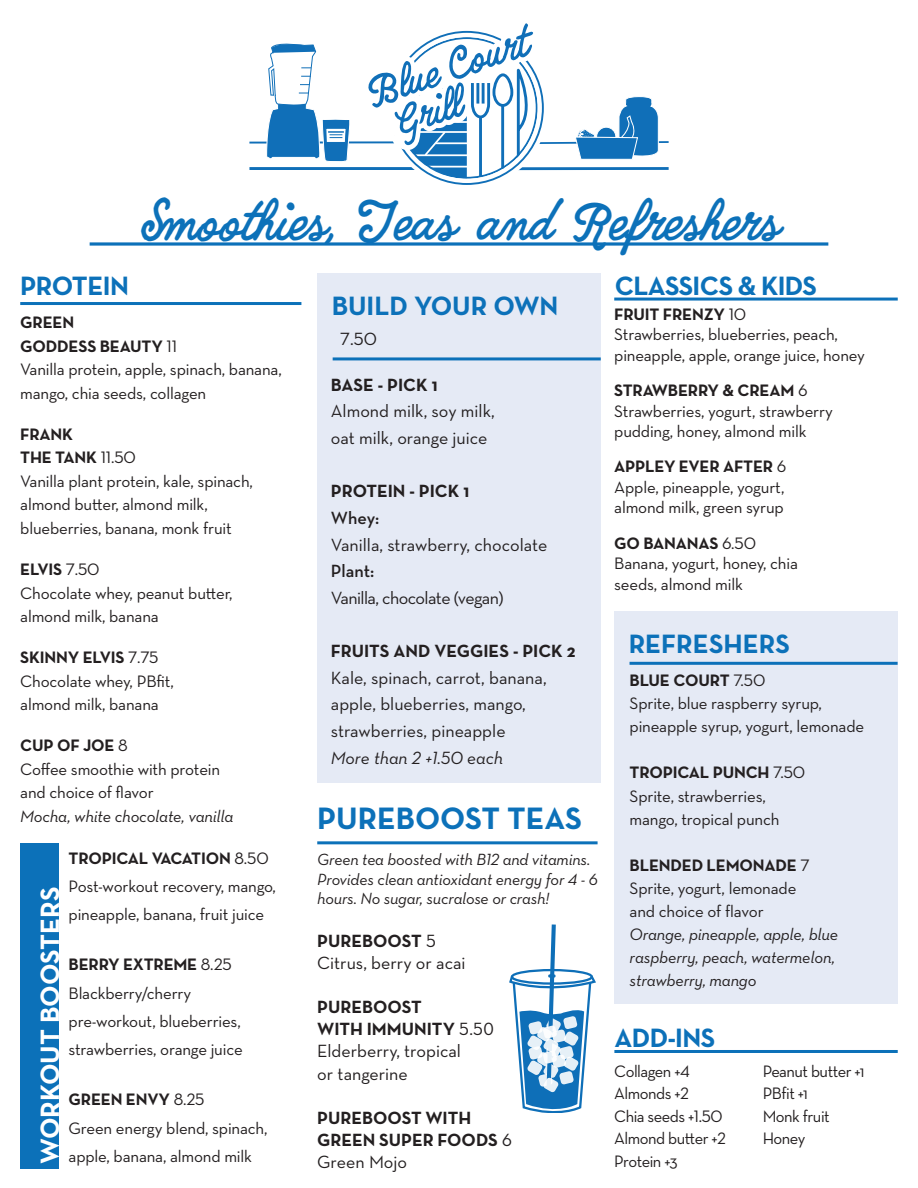
<style>
.page{position:relative;width:918px;height:1188px;background:#fff}
.page>*{position:absolute;margin:0;border:0;box-sizing:border-box;transform-origin:0 0}
.t1{font:45px "Quimby Gubernatorial";color:#0c71b9}
.t2{font:700 31.5px "Neutra Text Exp";color:#0c71b9}
.t3{font:700 27px "Neutra Text Exp";letter-spacing:-.02em;color:#0c71b9}
.t4{font:700 27px "Neutra Text Exp";color:#0c71b9}
.t5{font:700 27px "Neutra Text Exp";color:#fff}
.t6{font:18px/26.7px "Neutra Text Exp";color:#231f20}
.Paragraph_Style_1{font:700 18px "Neutra Text Exp";color:#231f20}
.t7{font:18px "Neutra Text Exp";letter-spacing:-.03em;color:#231f20}
.t8{font:italic 18px "Neutra Text Exp";color:#231f20}
.t9{font:600 18px "Neutra Text Exp";color:#231f20}
.t10{font:16.8px/20.5px "Neutra Text Exp";letter-spacing:-.01em;color:#231f20}
.t11{font:700 16.8px "Neutra Text Exp";letter-spacing:-.01em;color:#231f20}
.t12{font:italic 16.8px/23.1px "Neutra Text Exp";letter-spacing:-.01em;color:#231f20}
.t13{font:16.8px "Neutra Text Exp";letter-spacing:-.03em;color:#231f20}
.t14{font:16.8px "Neutra Text Exp";letter-spacing:-.035em;color:#231f20}
.t15{font:italic 16.5px/19.4px "Neutra Text Exp";letter-spacing:-.01em;color:#231f20}
.s1{font-weight:400}
</style>
<div class="page">
<hr style="left:249px;top:167px;width:191px;height:3px;background:#106fb8">
<hr style="left:249px;top:141px;width:156px;height:3px;background:#106fb8">
<svg style="left:363px;top:23px;width:306px;height:162px"></svg>
<svg style="left:266px;top:43px;width:85px;height:125px"></svg>
<svg style="left:90px;top:242px;width:738px;height:4px;background:#3d8dc7"></svg>
<hr style="left:614px;top:298px;width:284px;height:3px;background:#0c71b9">
<div style="left:20px;top:844px;width:39px;height:325px;background:#0c71b9"></div>
<hr style="left:20px;top:302px;width:281px;height:3px;background:#0c71b9">
<div style="left:317px;top:274px;width:284px;height:509px;background:#e5eaf5"></div>
<hr style="left:333px;top:357px;width:268px;height:3px;background:#0c71b9">
<hr style="left:614px;top:1050px;width:284px;height:3px;background:#0c71b9">
<hr style="left:317px;top:841px;width:281px;height:3px;background:#0c71b9">
<svg style="left:509px;top:924px;width:87px;height:189px"></svg>
<div style="left:614px;top:611px;width:284px;height:393px;background:#e5eaf5"></div>
<hr style="left:630px;top:662px;width:268px;height:3px;background:#0c71b9">
<p class="t1" style="left:140px;top:197px;width:639px">Smoothies, Teas and Refreshers</p>
<p class="t3" style="left:20px;top:268px;width:110px">PROTEIN</p>
<p class="t11" style="left:20px;top:312px;width:55px">GREEN</p>
<p class="t11" style="left:20px;top:335px;width:158px">GODDESS BEAUTY <span class="s1">11</span></p>
<p class="t10" style="left:20px;top:358px;width:263px;line-height:23.5px">Vanilla protein, apple, spinach, banana, mango, chia seeds, collagen</p>
<p class="t11" style="left:20px;top:423px;width:54px">FRANK</p>
<p class="t11" style="left:20px;top:447px;width:117px">THE TANK <span class="s1">11.50</span></p>
<p class="t10" style="left:20px;top:469px;width:234px;line-height:23.5px">Vanilla plant protein, kale, spinach, almond butter, almond milk, blueberries, banana, monk fruit</p>
<p class="t11" style="left:20px;top:558px;width:81px">ELVIS <span class="s1">7.50</span></p>
<p class="t10" style="left:20px;top:582px;width:214px">Chocolate whey, peanut butter,</p>
<p class="t10" style="left:20px;top:606px;width:140px">almond milk, banana</p>
<p class="t11" style="left:20px;top:647px;width:140px">SKINNY ELVIS <span class="s1">7.75</span></p>
<p class="t10" style="left:20px;top:670px;width:155px">Chocolate whey, PBfit,</p>
<p class="t10" style="left:20px;top:694px;width:140px">almond milk, banana</p>
<p class="t11" style="left:20px;top:735px;width:109px">CUP OF JOE <span class="s1">8</span></p>
<p class="t10" style="left:20px;top:759px;width:201px">Coffee smoothie with protein</p>
<p class="t10" style="left:20px;top:782px;width:135px">and choice of flavor</p>
<p class="t12" style="left:20px;top:804px;width:215px">Mocha, white chocolate, vanilla</p>
<p class="t5" style="left:33px;top:1164px;width:279px;rotate:-90deg">WORKOUT BOOSTERS</p>
<p class="t11" style="left:69px;top:847px;width:202px">TROPICAL VACATION <span class="s1">8.50</span></p>
<p class="t10" style="left:69px;top:872px;width:209px;line-height:28.2px">Post-workout recovery, mango, pineapple, banana, fruit juice</p>
<p class="t11" style="left:69px;top:954px;width:165px">BERRY EXTREME <span class="s1">8.25</span></p>
<p class="t10" style="left:69px;top:982px;width:124px">Blackberry/cherry</p>
<p class="t10" style="left:69px;top:1007px;width:176px;line-height:28.2px">pre-workout, blueberries, strawberries, orange juice</p>
<p class="t11" style="left:69px;top:1089px;width:137px">GREEN ENVY <span class="s1">8.25</span></p>
<p class="t10" style="left:69px;top:1117px;width:200px">Green energy blend, spinach,</p>
<p class="t10" style="left:69px;top:1146px;width:185px">apple, banana, almond milk</p>
<p class="t4" style="left:332px;top:289px;width:228px">BUILD YOUR OWN</p>
<p class="t6" style="left:340px;top:325px;width:38px">7.50</p>
<p class="Paragraph_Style_1" style="left:331px;top:373px;width:108px">BASE - PICK 1</p>
<p class="t6" style="left:331px;top:398px;width:165px">Almond milk, soy milk,</p>
<p class="t6" style="left:331px;top:424px;width:158px">oat milk, orange juice</p>
<p class="Paragraph_Style_1" style="left:331px;top:480px;width:140px">PROTEIN - PICK 1</p>
<p class="t9" style="left:331px;top:507px;width:50px">Whey:</p>
<p class="t6" style="left:331px;top:531px;width:218px">Vanilla, strawberry, chocolate</p>
<p class="t9" style="left:331px;top:560px;width:45px">Plant:</p>
<p class="t7" style="left:331px;top:586px;width:174px">Vanilla, chocolate (vegan)</p>
<p class="Paragraph_Style_1" style="left:331px;top:639px;width:246px">FRUITS AND VEGGIES - PICK 2</p>
<p class="t6" style="left:331px;top:664px;width:217px">Kale, spinach, carrot, banana, apple, blueberries, mango, strawberries, pineapple</p>
<p class="t8" style="left:331px;top:746px;width:174px">More than 2 +1.50 each</p>
<p class="t2" style="left:317px;top:798px;width:266px">PUREBOOST TEAS</p>
<p class="t15" style="left:317px;top:850px;width:282px">Green tea boosted with B12 and vitamins.<br>Provides clean antioxidant energy for 4 - 6 hours. No sugar, sucralose or crash!</p>
<p class="Paragraph_Style_1" style="left:317px;top:930px;width:120px">PUREBOOST <span class="s1">5</span></p>
<p class="t6" style="left:317px;top:950px;width:150px">Citrus, berry or acai</p>
<p class="Paragraph_Style_1" style="left:317px;top:996px;width:106px">PUREBOOST</p>
<p class="Paragraph_Style_1" style="left:317px;top:1018px;width:178px">WITH IMMUNITY <span class="s1">5.50</span></p>
<p class="t6" style="left:317px;top:1038px;width:145px">Elderberry, tropical</p>
<p class="t6" style="left:317px;top:1060px;width:92px">or tangerine</p>
<p class="Paragraph_Style_1" style="left:317px;top:1106px;width:156px">PUREBOOST WITH</p>
<p class="Paragraph_Style_1" style="left:317px;top:1128px;width:197px">GREEN SUPER FOODS <span class="s1">6</span></p>
<p class="t6" style="left:317px;top:1148px;width:91px">Green Mojo</p>
<p class="t3" style="left:615px;top:268px;width:204px">CLASSICS &amp; KIDS</p>
<p class="t11" style="left:614px;top:303px;width:134px">FRUIT FRENZY <span class="s1">10</span></p>
<p class="t10" style="left:614px;top:324px;width:252px">Strawberries, blueberries, peach, pineapple, apple, orange juice, honey</p>
<p class="t11" style="left:614px;top:379px;width:195px">STRAWBERRY &amp; CREAM <span class="s1">6</span></p>
<p class="t10" style="left:614px;top:400px;width:220px">Strawberries, yogurt, strawberry pudding, honey, almond milk</p>
<p class="t11" style="left:614px;top:456px;width:174px">APPLEY EVER AFTER <span class="s1">6</span></p>
<p class="t10" style="left:614px;top:477px;width:172px">Apple, pineapple, yogurt, almond milk, green syrup</p>
<p class="t11" style="left:614px;top:532px;width:143px">GO BANANAS <span class="s1">6.50</span></p>
<p class="t10" style="left:614px;top:553px;width:185px">Banana, yogurt, honey, chia seeds, almond milk</p>
<p class="t4" style="left:629px;top:627px;width:163px">REFRESHERS</p>
<p class="t11" style="left:630px;top:670px;width:137px">BLUE COURT <span class="s1">7.50</span></p>
<p class="t10" style="left:630px;top:692px;width:236px;line-height:23.1px">Sprite, blue raspberry syrup, pineapple syrup, yogurt, lemonade</p>
<p class="t11" style="left:630px;top:762px;width:177px">TROPICAL PUNCH <span class="s1">7.50</span></p>
<p class="t10" style="left:630px;top:784px;width:151px;line-height:23.1px">Sprite, strawberries, mango, tropical punch</p>
<p class="t11" style="left:630px;top:854px;width:182px">BLENDED LEMONADE <span class="s1">7</span></p>
<p class="t10" style="left:630px;top:876px;width:168px;line-height:23.1px">Sprite, yogurt, lemonade and choice of flavor</p>
<p class="t12" style="left:630px;top:923px;width:210px">Orange, pineapple, apple, blue raspberry, peach, watermelon, strawberry, mango</p>
<p class="t3" style="left:614px;top:1021px;width:103px">ADD-INS</p>
<p class="t13" style="left:614px;top:1060px;width:77px">Collagen +4</p>
<p class="t13" style="left:614px;top:1083px;width:76px">Almonds +2</p>
<p class="t13" style="left:614px;top:1105px;width:110px">Chia seeds +1.50</p>
<p class="t13" style="left:614px;top:1128px;width:113px">Almond butter +2</p>
<p class="t14" style="left:614px;top:1150px;width:65px">Protein +3</p>
<p class="t13" style="left:763px;top:1060px;width:103px">Peanut butter +1</p>
<p class="t10" style="left:763px;top:1083px;width:47px">PBfit +1</p>
<p class="t13" style="left:763px;top:1105px;width:69px">Monk fruit</p>
<p class="t10" style="left:763px;top:1128px;width:44px">Honey</p>
</div>
